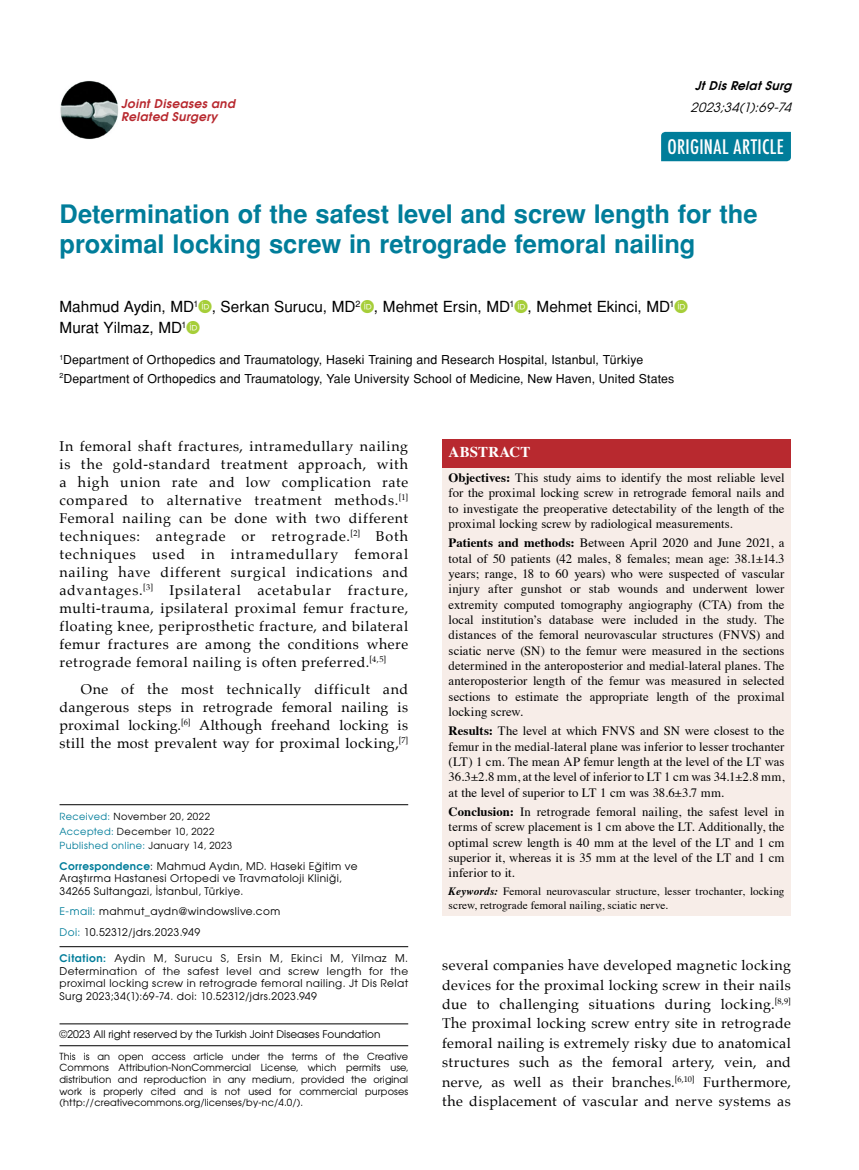
<style>
.page{position:relative;width:859px;height:1170px;background:#fff}
.page>*{position:absolute;margin:0;border:0;box-sizing:border-box;transform-origin:0 0}
.t1{font:700 25.5px/30.6px "Helvetica Tr";letter-spacing:-.005em;color:#007d9a}
.t2{font:500 condensed 19.5px "Futura";letter-spacing:.02em;color:#fff}
.t3{font:15.3px/21.3px "Helvetica Normal Tr";color:#000}
.t4{font:700 15px "Times";letter-spacing:.01em;color:#fff}
.t5{font:14.25px/18px "Palatino";letter-spacing:.03em;color:#000;text-align:justify}
.t6{font:12.75px/15.3px "Times";letter-spacing:.005em;color:#000;text-align:justify}
.t7{font:italic 12.75px "Avant Garde Tr";color:#000}
.t8{font:12.3px/18.3px "Helvetica Normal Tr";letter-spacing:.015em;color:#000}
.t9{font:12px/13.5px "Avant Garde Bold Italic Tr";letter-spacing:.03em;color:#b8292f}
.t10{font:italic 12px "Avant Garde Bold Tr";color:#000}
.t11{font:11.25px/13.5px "Times";letter-spacing:.01em;color:#000}
.t12{font:10.5px/12.3px "Avant Garde Tr";letter-spacing:.04em;color:#000}
.t13{font:10.5px/12.6px "Avant Garde";letter-spacing:.04em;color:#000;text-align:justify}
.t14{font:10.5px "Avant Garde Tr";color:#000}
.t15{font:9.75px/11.7px "Avant Garde Tr";letter-spacing:.03em;color:#000}
.s1{color:#007d9a}
.s2{font-family:"Avant Garde Bold Tr";color:#007d9a}
.s3{font-family:"Avant Garde Tr"}
.s4{font-weight:700}
.s5{font-weight:700;font-style:italic}
</style>
<div class="page">
<div style="left:661px;top:132px;width:130px;height:29px;background:#007d9a"></div>
<img style="left:60px;top:81px;width:59px;height:58px">
<hr style="left:60px;top:946px;width:348px;height:1px;background:#000">
<hr style="left:60px;top:804px;width:348px;height:1px;background:#000">
<div style="left:442px;top:466px;width:349px;height:449px;background:#f7ede8"></div>
<div style="left:442px;top:439px;width:349px;height:28px;background:#b8292f"></div>
<hr style="left:60px;top:1045px;width:348px;height:1px;background:#000">
<hr style="left:60px;top:1023px;width:348px;height:1px;background:#000">
<p class="t9" style="left:121px;top:96px;width:115px">Joint Diseases and<br>Related Surgery</p>
<p class="t10" style="left:695px;top:77px;width:102px">JtDisRelatSurg</p>
<p class="t7" style="left:690px;top:99px;width:106px">2023;34(1):69-74</p>
<h2 class="t2" style="left:667px;top:135px;width:118px">ORIGINAL ARTICLE</h2>
<h1 class="t1" style="left:60px;top:198px;width:699px">Determination of the safest level and screw length for the proximal locking screw in retrograde femoral nailing</h1>
<p class="t3" style="left:60px;top:296px;width:617px">Mahmud Aydin, MD<sup>1</sup> , Serkan Surucu, MD<sup>2</sup> , Mehmet Ersin, MD<sup>1</sup> , Mehmet Ekinci, MD<sup>1<br></sup>Murat Yilmaz, MD<sup>1</sup></p>
<p class="t8" style="left:60px;top:350px;width:616px"><sup>1</sup>Department of Orthopedics and Traumatology, Haseki Training and Research Hospital, Istanbul, Türkiye<br><sup>2</sup>Department of Orthopedics and Traumatology, Yale University School of Medicine, New Haven, United States</p>
<p class="t5" style="left:60px;top:437px;width:350px">In femoral shaft fractures, intramedullary nailing is the gold-standard treatment approach, with a high union rate and low complication rate compared to alternative treatment methods.<sup>[1] </sup>Femoral nailing can be done with two different techniques: antegrade or retrograde.<sup>[2]</sup> Both techniques used in intramedullary femoral nailing have different surgical indications and advantages.<sup>[3]</sup> Ipsilateral acetabular fracture, multi-trauma, ipsilateral proximal femur fracture, floating knee, periprosthetic fracture, and bilateral femur fractures are among the conditions where retrograde femoral nailing is often preferred.<sup>[4,5]</sup></p>
<p class="t5" style="left:60px;top:679px;width:350px;text-indent:21px">One of the most technically difficult and dangerous steps in retrograde femoral nailing is proximal locking.<sup>[6]</sup> Although freehand locking is still the most prevalent way for proximal locking,<sup>[7]</sup></p>
<p class="t15" style="left:60px;top:809px;width:174px;line-height:14.4px"><span class="s1">Received:</span> November 20, 2022<br><span class="s1">Accepted:</span> December 10, 2022<br><span class="s1">Published online:</span> January 14, 2023</p>
<p class="t12" style="left:60px;top:859px;width:300px"><span class="s2">Correspondence</span>: Mahmud Aydın, MD. Haseki Eğitim ve<br>Araştırma Hastanesi Ortopedi ve Travmatoloji Kliniği,<br>34265 Sultangazi, İstanbul, Türkiye.</p>
<p class="t12" style="left:60px;top:900px;width:222px;line-height:20.9px"><span class="s1">E-mail:</span> mahmut_aydn@windowslive.com<br><span class="s1">Doi:</span> 10.52312/jdrs.2023.949</p>
<p class="t13" style="left:60px;top:951px;width:350px"><span class="s2">Citation:</span> Aydin M, Surucu S, Ersin M, Ekinci M, Yilmaz M.<br>Determination of the safest level and screw length for the proximal locking screw in retrograde femoral nailing<span class="s3">. Jt Dis Relat</span></p>
<p class="t12" style="left:60px;top:989px;width:259px">Surg 2023;34(1):69-74. doi: 10.52312/jdrs.2023.949</p>
<p class="t14" style="left:60px;top:1027px;width:322px">©2023 All right reserved by the Turkish Joint Diseases Foundation</p>
<p class="t15" style="left:60px;top:1049px;width:350px;text-align:justify">This is an open access article under the terms of the Creative Commons Attribution-NonCommercial License, which permits use, distribution and reproduction in any medium, provided the original work is properly cited and is not used for commercial purposes (http://creativecommons.org/licenses/by-nc/4.0/).</p>
<p class="t4" style="left:449px;top:437px;width:83px">ABSTRACT</p>
<p class="t6" style="left:449px;top:469px;width:337px"><span class="s4">Objectives:</span> This study aims to identify the most reliable level for the proximal locking screw in retrograde femoral nails and to investigate the preoperative detectability of the length of the proximal locking screw by radiological measurements.</p>
<p class="t6" style="left:449px;top:534px;width:337px"><span class="s4">Patients and methods:</span> Between April 2020 and June 2021, a total of 50 patients (42 males, 8 females; mean age: 38.1±14.3 years; range, 18 to 60 years) who were suspected of vascular injury after gunshot or stab wounds and underwent lower extremity computed tomography angiography (CTA) from the local institutionʼs database were included in the study. The distances of the femoral neurovascular structures (FNVS) and sciatic nerve (SN) to the femur were measured in the sections determined in the anteroposterior and medial-lateral planes. The anteroposterior length of the femur was measured in selected sections to estimate the appropriate length of the proximal locking screw.</p>
<p class="t6" style="left:449px;top:722px;width:337px"><span class="s4">Results:</span> The level at which FNVS and SN were closest to the femur in the medial-lateral plane was inferior to lesser trochanter (LT) 1 cm. The mean AP femur length at the level of the LT was 36.3±2.8 mm, at the level of inferior to LT 1 cm was 34.1±2.8 mm, at the level of superior to LT 1 cm was 38.6±3.7 mm.</p>
<p class="t6" style="left:449px;top:803px;width:337px"><span class="s4">Conclusion:</span> In retrograde femoral nailing, the safest level in terms of screw placement is 1 cm above the LT. Additionally, the optimal screw length is 40 mm at the level of the LT and 1 cm superior it, whereas it is 35 mm at the level of the LT and 1 cm inferior to it.</p>
<p class="t11" style="left:449px;top:883px;width:337px"><span class="s5">Keywords:</span> Femoral neurovascular structure, lesser trochanter, locking screw, retrograde femoral nailing, sciatic nerve.</p>
<p class="t5" style="left:442px;top:955px;width:350px;line-height:19.5px">several companies have developed magnetic locking devices for the proximal locking screw in their nails due to challenging situations during locking.<sup>[8,9] </sup>The proximal locking screw entry site in retrograde femoral nailing is extremely risky due to anatomical structures such as the femoral artery, vein, and nerve, as well as their branches.<sup>[6,10]</sup> Furthermore, the displacement of vascular and nerve systems as</p>
</div>
